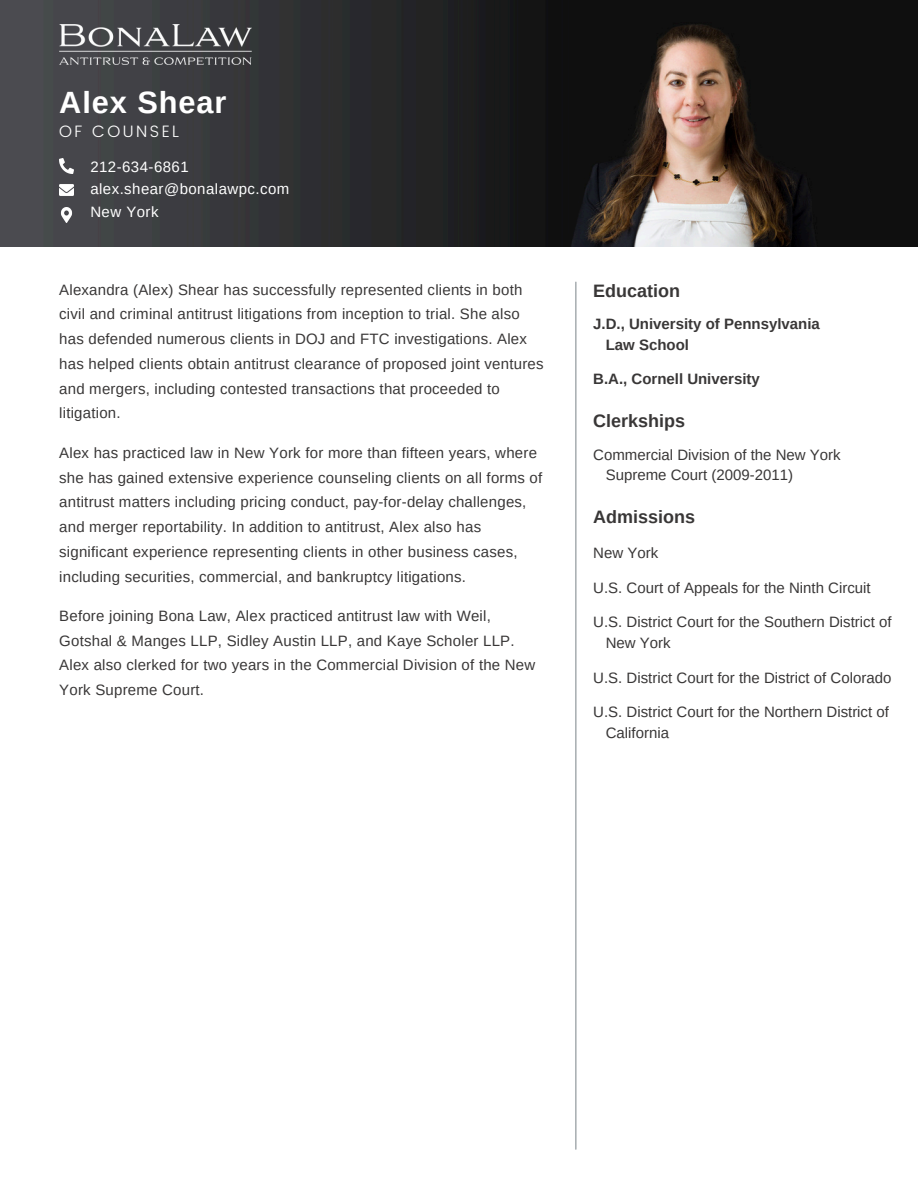
<style>
.page{position:relative;width:918px;height:1188px;background:#fff}
.page>*{position:absolute;margin:0;border:0;box-sizing:border-box;transform-origin:0 0}
.t1{font:700 30.75px "Arimo";letter-spacing:.03em;color:#fff}
.t2{font:700 18px "Arimo";color:#393737}
.t3{font:300 16.5px "Poppins";letter-spacing:.15em;color:#fff}
.t4{font:15px/24.8px "Arimo";letter-spacing:.015em;color:#393737}
.t5{font:700 15px/20.2px "Arimo";color:#393737}
.t6{font:15px "Arimo";letter-spacing:.03em;color:#fff}
</style>
<div class="page">
<img style="left:0;top:0;width:918px;height:246px">
<img style="left:59px;top:24px;width:193px;height:41px">
<img style="left:59px;top:159px;width:15px;height:14px">
<img style="left:59px;top:208px;width:15px;height:14px">
<img style="left:59px;top:183px;width:15px;height:14px">
<hr style="left:575px;top:282px;width:1px;height:867px;background:#899196">
<p class="t1" style="left:59px;top:85px;width:169px">Alex Shear</p>
<p class="t3" style="left:59px;top:121px;width:121px">OF COUNSEL</p>
<p class="t6" style="left:90px;top:158px;width:100px">212-634-6861</p>
<p class="t6" style="left:90px;top:181px;width:200px">alex.shear@bonalawpc.com</p>
<p class="t6" style="left:90px;top:203px;width:70px">New York</p>
<p class="t4" style="left:59px;top:277px;width:486px">Alexandra (Alex) Shear has successfully represented clients in both civil and criminal antitrust litigations from inception to trial. She also has defended numerous clients in DOJ and FTC investigations. Alex has helped clients obtain antitrust clearance of proposed joint ventures and mergers, including contested transactions that proceeded to litigation.</p>
<p class="t4" style="left:59px;top:440px;width:485px">Alex has practiced law in New York for more than fifteen years, where she has gained extensive experience counseling clients on all forms of antitrust matters including pricing conduct, pay-for-delay challenges, and merger reportability. In addition to antitrust, Alex also has significant experience representing clients in other business cases, including securities, commercial, and bankruptcy litigations.</p>
<h1 class="t4" style="left:59px;top:603px;width:478px">Before joining Bona Law, Alex practiced antitrust law with Weil, Gotshal &amp; Manges LLP, Sidley Austin LLP, and Kaye Scholer LLP.<br>Alex also clerked for two years in the Commercial Division of the New York Supreme Court.</h1>
<p class="t2" style="left:593px;top:280px;width:88px">Education</p>
<p class="t5" style="left:606px;top:314px;width:216px;text-indent:-12px">J.D., University of Pennsylvania<br>Law School</p>
<p class="t5" style="left:593px;top:369px;width:168px">B.A., Cornell University</p>
<p class="t2" style="left:593px;top:411px;width:93px">Clerkships</p>
<p class="t4" style="left:593px;top:442px;width:249px">Commercial Division of the New York</p>
<p class="t4" style="left:606px;top:462px;width:189px">Supreme Court (2009-2011)</p>
<h2 class="t2" style="left:593px;top:506px;width:103px">Admissions</h2>
<h3 class="t4" style="left:593px;top:540px;width:67px">New York</h3>
<h3 class="t4" style="left:593px;top:575px;width:279px">U.S. Court of Appeals for the Ninth Circuit</h3>
<h2 class="t4" style="left:593px;top:610px;width:300px">U.S. District Court for the Southern District of</h2>
<p class="t4" style="left:606px;top:630px;width:66px">New York</p>
<p class="t4" style="left:593px;top:665px;width:300px">U.S. District Court for the District of Colorado</p>
<h2 class="t4" style="left:593px;top:700px;width:297px">U.S. District Court for the Northern District of</h2>
<p class="t4" style="left:606px;top:720px;width:65px">California</p>
</div>
